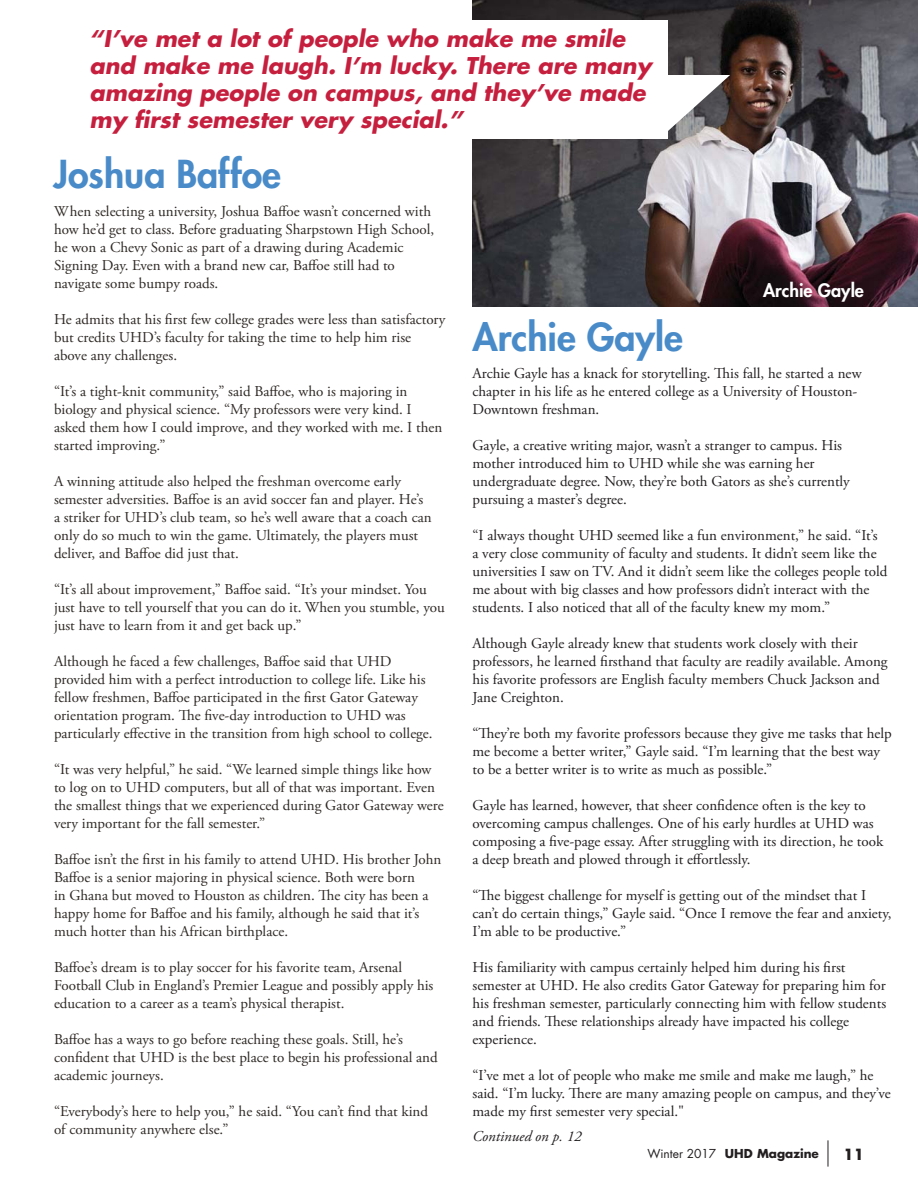
<style>
.page{position:relative;width:918px;height:1188px;background:#fff}
.page>*{position:absolute;margin:0;border:0;box-sizing:border-box;transform-origin:0 0}
.t1{font:800 37.5px "Futura Std";color:#498bc9}
.t2{font:italic 700 22.5px/27px "Futura Std";color:#c61f3e}
.t3{font:800 18px "Futura Std";color:#fff}
.t4{font:15px/18px "Adobe Garamond Pro";color:#2e2925}
.t5{font:15px/18px "Adobe Garamond Pro";color:#231f20}
.t6{font:italic 15px "Adobe Garamond Pro";color:#231f20}
.t7{font:700 15px "Futura Std";color:#231f20}
.t8{font:700 12px "Futura Std";color:#231f20}
.s1{font-weight:400}
</style>
<div class="page">
<img style="left:472px;top:0;width:446px;height:307px">
<div style="left:54px;top:20px;width:614px;height:118px;background:#fff"></div>
<svg style="left:668px;top:75px;width:62px;height:63px"></svg>
<svg style="left:828px;top:1140px;width:1px;height:27px"></svg>
<h2 class="t2" style="left:89px;top:27px;width:564px">“I’ve met a lot of people who make me smile and make me laugh. I’m lucky. There are many amazing people on campus, and they’ve made my first semester very special.”</h2>
<h1 class="t1" style="left:54px;top:156px;width:229px">Joshua Baffoe</h1>
<p class="t4" style="left:54px;top:204px;width:382px">When selecting a university, Joshua Baffoe wasn’t concerned with how he’d get to class. Before graduating Sharpstown High School, he won a Chevy Sonic as part of a drawing during Academic Signing Day. Even with a brand new car, Baffoe still had to navigate some bumpy roads.</p>
<p class="t4" style="left:54px;top:312px;width:393px">He admits that his first few college grades were less than satisfactory but credits UHD’s faculty for taking the time to help him rise above any challenges.</p>
<p class="t4" style="left:54px;top:384px;width:390px">“It’s a tight-knit community,” said Baffoe, who is majoring in biology and physical science. “My professors were very kind. I asked them how I could improve, and they worked with me. I then started improving.”</p>
<p class="t4" style="left:54px;top:474px;width:379px">A winning attitude also helped the freshman overcome early semester adversities. Baffoe is an avid soccer fan and player. He’s a striker for UHD’s club team, so he’s well aware that a coach can only do so much to win the game. Ultimately, the players must deliver, and Baffoe did just that.</p>
<p class="t4" style="left:54px;top:582px;width:392px">“It’s all about improvement,” Baffoe said. “It’s your mindset. You just have to tell yourself that you can do it. When you stumble, you just have to learn from it and get back up.”</p>
<p class="t4" style="left:54px;top:654px;width:380px">Although he faced a few challenges, Baffoe said that UHD provided him with a perfect introduction to college life. Like his fellow freshmen, Baffoe participated in the first Gator Gateway orientation program. The five-day introduction to UHD was particularly effective in the transition from high school to college.</p>
<p class="t4" style="left:54px;top:762px;width:391px">“It was very helpful,” he said. “We learned simple things like how to log on to UHD computers, but all of that was important. Even the smallest things that we experienced during Gator Gateway were very important for the fall semester.”</p>
<p class="t4" style="left:54px;top:852px;width:389px">Baffoe isn’t the first in his family to attend UHD. His brother John Baffoe is a senior majoring in physical science. Both were born<br>in Ghana but moved to Houston as children. The city has been a happy home for Baffoe and his family, although he said that it’s much hotter than his African birthplace.</p>
<p class="t4" style="left:54px;top:960px;width:381px">Baffoe’s dream is to play soccer for his favorite team, Arsenal<br>Football Club in England’s Premier League and possibly apply his education to a career as a team’s physical therapist.</p>
<p class="t4" style="left:54px;top:1032px;width:385px">Baffoe has a ways to go before reaching these goals. Still, he’s confident that UHD is the best place to begin his professional and academic journeys.</p>
<p class="t4" style="left:54px;top:1104px;width:376px">“Everybody’s here to help you,” he said. “You can’t find that kind of community anywhere else.”</p>
<h1 class="t1" style="left:472px;top:320px;width:212px">Archie Gayle</h1>
<p class="t3" style="left:763px;top:282px;width:102px">Archie Gayle</p>
<p class="t5" style="left:472px;top:366px;width:391px">Archie Gayle has a knack for storytelling. This fall, he started a new chapter in his life as he entered college as a University of Houston-<br>Downtown freshman.</p>
<p class="t5" style="left:472px;top:438px;width:379px">Gayle, a creative writing major, wasn’t a stranger to campus. His mother introduced him to UHD while she was earning her undergraduate degree. Now, they’re both Gators as she’s currently pursuing a master’s degree.</p>
<p class="t5" style="left:472px;top:528px;width:416px">“I always thought UHD seemed like a fun environment,” he said. “It’s<br>a very close community of faculty and students. It didn’t seem like the universities I saw on TV. And it didn’t seem like the colleges people told me about with big classes and how professors didn’t interact with the students. I also noticed that all of the faculty knew my mom.”</p>
<p class="t5" style="left:472px;top:636px;width:417px">Although Gayle already knew that students work closely with their professors, he learned firsthand that faculty are readily available. Among his favorite professors are English faculty members Chuck Jackson and Jane Creighton.</p>
<p class="t5" style="left:472px;top:726px;width:421px">“They’re both my favorite professors because they give me tasks that help me become a better writer,” Gayle said. “I’m learning that the best way to be a better writer is to write as much as possible.”</p>
<p class="t5" style="left:472px;top:798px;width:412px">Gayle has learned, however, that sheer confidence often is the key to overcoming campus challenges. One of his early hurdles at UHD was composing a five-page essay. After struggling with its direction, he took a deep breath and plowed through it effortlessly.</p>
<p class="t5" style="left:472px;top:888px;width:420px">“The biggest challenge for myself is getting out of the mindset that I can’t do certain things,” Gayle said. “Once I remove the fear and anxiety,<br>I’m able to be productive.”</p>
<p class="t5" style="left:472px;top:960px;width:415px">His familiarity with campus certainly helped him during his first semester at UHD. He also credits Gator Gateway for preparing him for his freshman semester, particularly connecting him with fellow students and friends. These relationships already have impacted his college experience.</p>
<p class="t5" style="left:472px;top:1068px;width:420px">“I’ve met a lot of people who make me smile and make me laugh,” he said. “I’m lucky. There are many amazing people on campus, and they’ve made my first semester very special."</p>
<p class="t6" style="left:472px;top:1130px;width:111px">Continued on p. 12</p>
<p class="t8" style="left:648px;top:1148px;width:173px"><span class="s1">Winter 2017</span> UHD Magazine</p>
<p class="t7" style="left:843px;top:1147px;width:22px">11</p>
</div>
